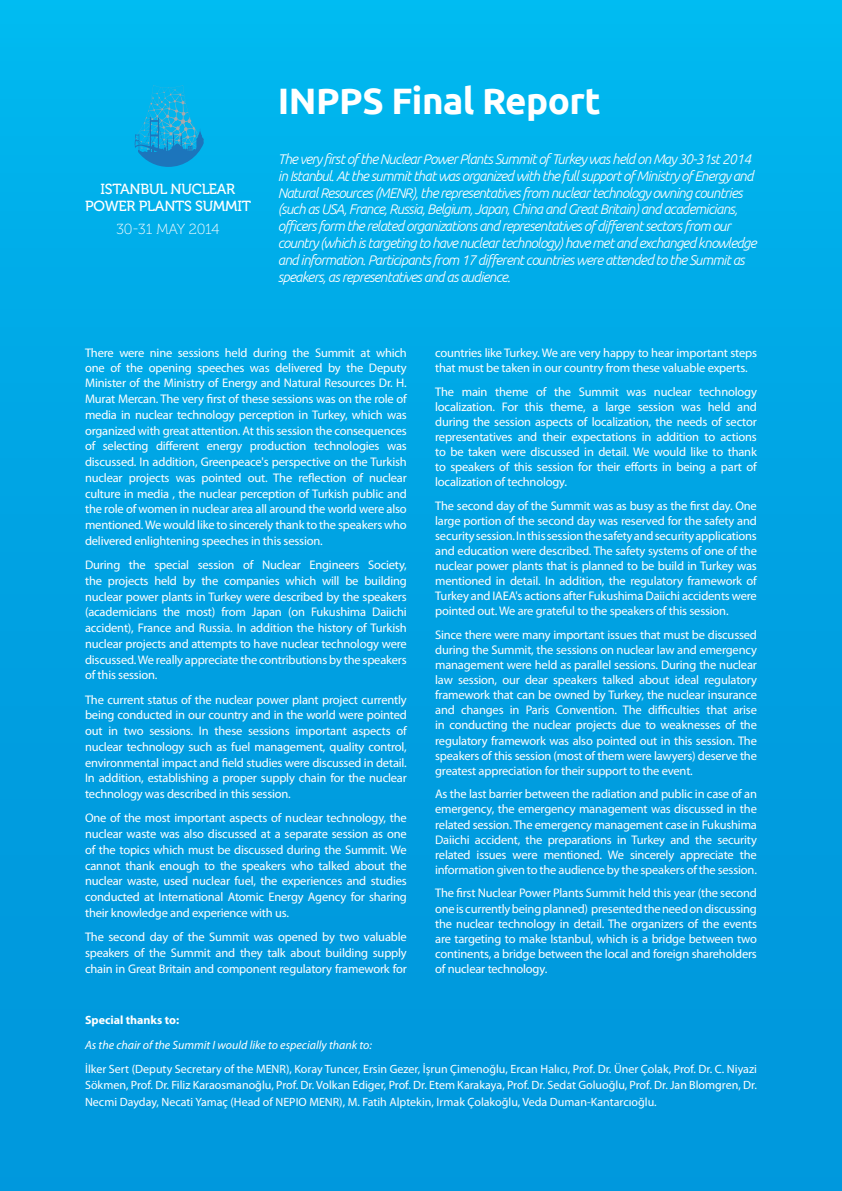
<style>
.page{position:relative;width:842px;height:1191px;background:#fff}
.page>*{position:absolute;margin:0;border:0;box-sizing:border-box;transform-origin:0 0}
.t1{font:700 36.7px "Ubuntu";letter-spacing:-.015em;color:#fff}
.t2{font:14.6px/17.5px "Museo 500";letter-spacing:-.02em;color:#fff;text-align:center}
.t3{font:14.6px "Museo 100";letter-spacing:-.005em;color:#fff}
.t4{font:italic 300 14px/16.8px "Ubuntu";letter-spacing:-.055em;color:#fff}
.t5{font:12.5px/15.1px "Myriad Pro";letter-spacing:-.015em;color:#fff;text-align:justify}
.t6{font:12px/16.2px "Myriad Pro";color:#fff;text-align:justify}
.t7{font:italic 12px "Myriad Pro";color:#fff}
.t8{font:700 12px "Myriad Pro";color:#fff}
</style>
<div class="page">
<div style="left:0;top:0;width:842px;height:1191px;background:linear-gradient(to bottom,#00b5ee,#0093da)"></div>
<svg style="left:134px;top:85px;width:70px;height:82px;background:#12a6dd"></svg>
<p class="t2" style="left:85px;top:180px;width:167px">ISTANBUL NUCLEAR<br>POWER PLANTS SUMMIT</p>
<p class="t3" style="left:116px;top:221px;width:105px">30-31 May 2014</p>
<h1 class="t1" style="left:278px;top:78px;width:324px">I NPPS Final Report</h1>
<p class="t4" style="left:278px;top:150px;width:480px">The very first of the Nuclear Power Plants Summit of Turkey was held on May 30-31st 2014 in Istanbul. At the summit that was organized with the full support of Ministry of Energy and Natural Resources (MENR), the representatives from nuclear technology owning countries (such as USA, France, Russia, Belgium, Japan, China and Great Britain) and academicians, officers form the related organizations and representatives of different sectors from our country (which is targeting to have nuclear technology) have met and exchanged knowledge and information. Participants from 17 different countries were attended to the Summit as speakers, as representatives and as audience.</p>
<p class="t5" style="left:85px;top:344px;width:323px;line-height:15.7px">There were nine sessions held during the Summit at which one of the opening speeches was delivered by the Deputy Minister of the Ministry of Energy and Natural Resources Dr. H.<br>Murat Mercan. The very first of these sessions was on the role of media in nuclear technology perception in Turkey, which was organized with great attention. At this session the consequences of selecting different energy production technologies was discussed. In addition, Greenpeace's perspective on the Turkish nuclear projects was pointed out. The reflection of nuclear culture in media , the nuclear perception of Turkish public and the role of women in nuclear area all around the world were also mentioned. We would like to sincerely thank to the speakers who delivered enlightening speeches in this session.</p>
<p class="t5" style="left:85px;top:557px;width:323px;line-height:15.8px">During the special session of Nuclear Engineers Society, the projects held by the companies which will be building nuclear power plants in Turkey were described by the speakers (academicians the most) from Japan (on Fukushima Daiichi accident), France and Russia. In addition the history of Turkish nuclear projects and attempts to have nuclear technology were discussed. We really appreciate the contributions by the speakers of this session.</p>
<p class="t5" style="left:85px;top:691px;width:323px;line-height:15.7px">The current status of the nuclear power plant project currently being conducted in our country and in the world were pointed out in two sessions. In these sessions important aspects of nuclear technology such as fuel management, quality control, environmental impact and field studies were discussed in detail.<br>In addition, establishing a proper supply chain for the nuclear technology was described in this session.</p>
<p class="t5" style="left:85px;top:810px;width:323px;line-height:15.7px">One of the most important aspects of nuclear technology, the nuclear waste was also discussed at a separate session as one of the topics which must be discussed during the Summit. We cannot thank enough to the speakers who talked about the nuclear waste, used nuclear fuel, the experiences and studies conducted at International Atomic Energy Agency for sharing their knowledge and experience with us.</p>
<p class="t5" style="left:85px;top:929px;width:323px;line-height:15.8px">The second day of the Summit was opened by two valuable speakers of the Summit and they talk about building supply chain in Great Britain and component regulatory framework for</p>
<p class="t5" style="left:435px;top:345px;width:323px">countries like Turkey. We are very happy to hear important steps that must be taken in our country from these valuable experts.</p>
<p class="t5" style="left:435px;top:383px;width:323px">The main theme of the Summit was nuclear technology localization. For this theme, a large session was held and during the session aspects of localization, the needs of sector representatives and their expectations in addition to actions to be taken were discussed in detail. We would like to thank to speakers of this session for their efforts in being a part of localization of technology.</p>
<p class="t5" style="left:435px;top:498px;width:323px">The second day of the Summit was as busy as the first day. One large portion of the second day was reserved for the safety and security session. In this session the safety and security applications and education were described. The safety systems of one of the nuclear power plants that is planned to be build in Turkey was mentioned in detail. In addition, the regulatory framework of Turkey and IAEA's actions after Fukushima Daiichi accidents were pointed out. We are grateful to the speakers of this session.</p>
<p class="t5" style="left:435px;top:627px;width:323px">Since there were many important issues that must be discussed during the Summit, the sessions on nuclear law and emergency management were held as parallel sessions. During the nuclear law session, our dear speakers talked about ideal regulatory framework that can be owned by Turkey, the nuclear insurance and changes in Paris Convention. The difficulties that arise in conducting the nuclear projects due to weaknesses of the regulatory framework was also pointed out in this session. The speakers of this session (most of them were lawyers) deserve the greatest appreciation for their support to the event.</p>
<p class="t5" style="left:435px;top:786px;width:323px">As the last barrier between the radiation and public in case of an emergency, the emergency management was discussed in the related session. The emergency management case in Fukushima Daiichi accident, the preparations in Turkey and the security related issues were mentioned. We sincerely appreciate the information given to the audience by the speakers of the session.</p>
<p class="t5" style="left:435px;top:885px;width:323px">The first Nuclear Power Plants Summit held this year (the second one is currently being planned) presented the need on discussing the nuclear technology in detail. The organizers of the events are targeting to make Istanbul, which is a bridge between two continents, a bridge between the local and foreign shareholders of nuclear technology.</p>
<p class="t8" style="left:85px;top:1012px;width:96px">Special thanks to:</p>
<p class="t7" style="left:85px;top:1037px;width:288px">As the chair of the Summit I would like to especially thank to:</p>
<p class="t6" style="left:85px;top:1061px;width:673px">İlker Sert (Deputy Secretary of the MENR), Koray Tuncer, Ersin Gezer, İşrun Çimenoğlu, Ercan Halıcı, Prof. Dr. Üner Çolak, Prof. Dr. C. Niyazi Sökmen, Prof. Dr. Filiz Karaosmanoğlu, Prof. Dr. Volkan Ediger, Prof. Dr. Etem Karakaya, Prof. Dr. Sedat Goluoğlu, Prof. Dr. Jan Blomgren, Dr.<br>Necmi Dayday, Necati Yamaç (Head of NEPIO MENR), M. Fatih Alptekin, Irmak Çolakoğlu, Veda Duman-Kantarcıoğlu.</p>
</div>
